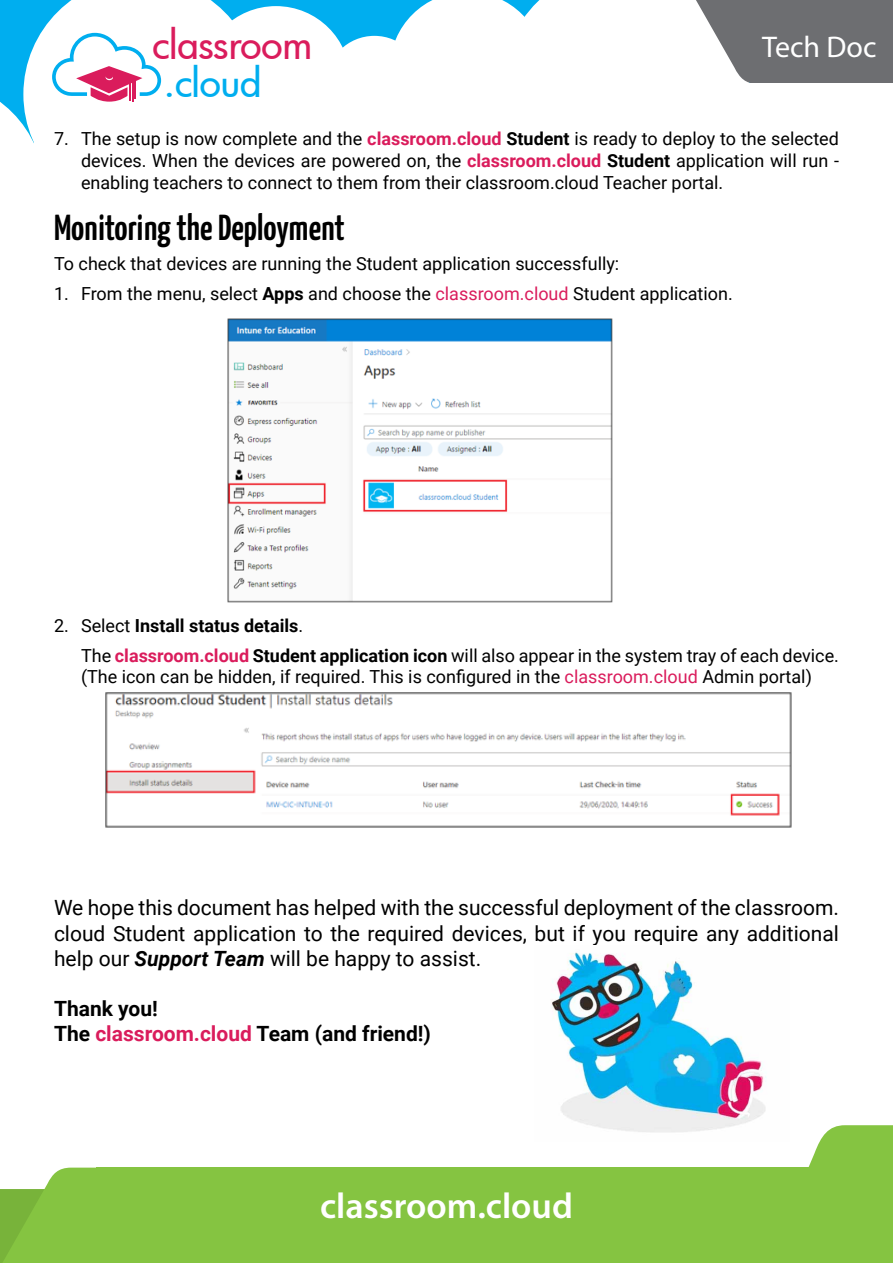
<style>
.page{position:relative;width:893px;height:1263px;background:#fff}
.page>*{position:absolute;margin:0;border:0;box-sizing:border-box;transform-origin:0 0}
.t1{font:38.85px "Futura Md";letter-spacing:-.005em;color:#da1c5c}
.t2{font:38.85px "Futura Md";letter-spacing:-.01em;color:#00aeef}
.t3{font:600 36px "Yanone Kaffeesatz";color:#000}
.t4{font:600 36px "Myriad Pro";color:#fff}
.t5{font:30px "Myriad Pro";color:#fff}
.t6{font:21px/25.2px "Roboto";color:#000;text-align:justify}
.t7{font:700 21px/25.2px "Roboto";color:#000}
.t8{font:18px/21.6px "Roboto";color:#000;text-align:justify}
.s1{font-weight:700;color:#da1c5c}
.s2{font-weight:700}
.s3{color:#da1c5c}
.s4{font-weight:700;font-style:italic}
</style>
<div class="page">
<div style="left:0;top:0;width:893px;height:234px;background:#00aeef"></div>
<div style="left:202px;top:6px;width:148px;height:147px;background:#fff;border-radius:50%"></div>
<div style="left:326px;top:36px;width:97px;height:96px;background:#fff;border-radius:50%"></div>
<svg style="left:390px;top:0;width:111px;height:83px"></svg>
<div style="left:501px;top:0;width:166px;height:83px;background:#fff"></div>
<svg style="left:24px;top:0;width:235px;height:83px;fill:#fff"></svg>
<svg style="left:667px;top:0;width:226px;height:83px;background:#8f9092"></svg>
<svg style="left:0;top:80px;width:44px;height:154px;background:#d6f2fc"></svg>
<svg style="left:0;top:1167px;width:96px;height:96px;background:#92c858"></svg>
<svg style="left:808px;top:1125px;width:85px;height:42px;background:#95cb5a"></svg>
<div style="left:96px;top:1167px;width:797px;height:96px;background:#85c441"></div>
<div style="left:34px;top:83px;width:859px;height:216px;background:#fff"></div>
<svg style="left:52px;top:33px;width:109px;height:69px"></svg>
<img style="left:227px;top:318px;width:386px;height:285px">
<img style="left:105px;top:692px;width:687px;height:136px">
<img style="left:551px;top:952px;width:216px;height:180px">
<h1 class="t1" style="left:153px;top:18px;width:161px">classroom</h1>
<h1 class="t2" style="left:164px;top:56px;width:100px">.cloud</h1>
<p class="t8" style="left:81px;top:127px;width:759px;text-indent:-27px">7. The setup is now complete and the <span class="s1">classroom.cloud</span> <span class="s2">Student</span> is ready to deploy to the selected devices. When the devices are powered on, the <span class="s1">classroom.cloud</span> <span class="s2">Student</span> application will run - enabling teachers to connect to them from their classroom.cloud Teacher portal.</p>
<h2 class="t3" style="left:54px;top:202px;width:292px">Monitoring the Deployment</h2>
<p class="t8" style="left:54px;top:252px;width:567px">To check that devices are running the Student application successfully:</p>
<p class="t8" style="left:54px;top:283px;width:680px">1. From the menu, select <span class="s2">Apps</span> and choose the <span class="s3">classroom.cloud</span> Student application.</p>
<h3 class="t5" style="left:762px;top:29px;width:116px">Tech Doc</h3>
<p class="t8" style="left:81px;top:609px;width:759px;line-height:30.2px;text-indent:-27px">2. Select <span class="s2">Install status details</span>.<br>The <span class="s1">classroom.cloud</span> <span class="s2">Student application icon</span> will also appear in the system tray of each device.</p>
<p class="t8" style="left:81px;top:665px;width:732px">(The icon can be hidden, if required. This is configured in the <span class="s3">classroom.cloud</span> Admin portal)</p>
<p class="t6" style="left:54px;top:894px;width:786px">We hope this document has helped with the successful deployment of the classroom. cloud Student application to the required devices, but if you require any additional help our <span class="s4">Support Team</span> will be happy to assist.</p>
<p class="t7" style="left:54px;top:995px;width:378px">Thank you!<br>The <span class="s3">classroom.cloud</span> Team (and friend!)</p>
<h2 class="t4" style="left:320px;top:1183px;width:254px">classroom.cloud</h2>
</div>
